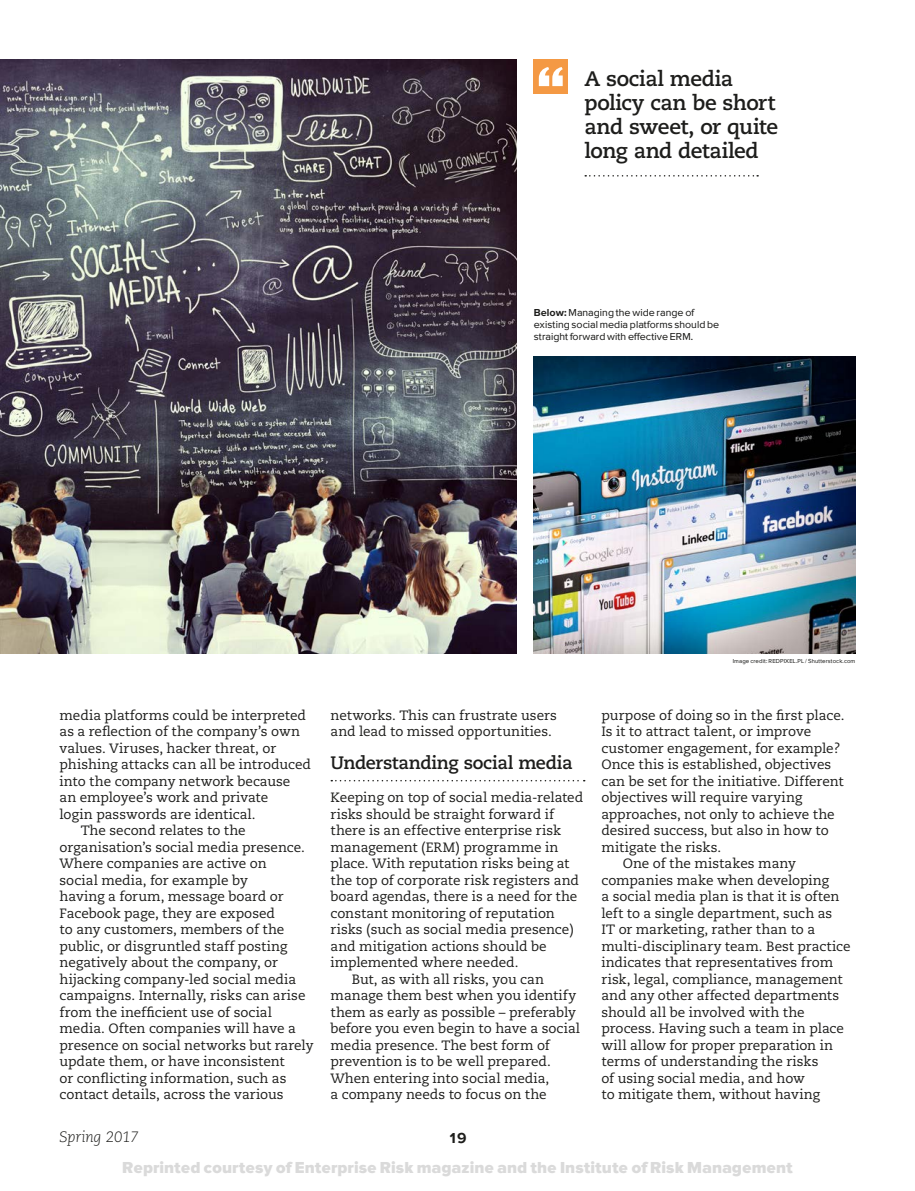
<style>
.page{position:relative;width:915px;height:1191px;background:#fff}
.page>*{position:absolute;margin:0;border:0;box-sizing:border-box;transform-origin:0 0}
.t1{font:700 21px/24px "Caecilia";letter-spacing:-.02em;color:#1d1d1b}
.t2{font:700 18px "Caecilia";letter-spacing:-.02em;color:#1d1d1b}
.t3{font:900 16.5px "Proxima Sans";color:#dadada}
.t4{font:italic 300 15px "Caecilia";letter-spacing:-.01em;color:#1d1d1b}
.t5{font:500 15px "Proxima Sans";color:#1d1d1b}
.t6{font:13.5px/16.5px "Caecilia";color:#1d1d1b}
.t7{font:10.5px/12px "Proxima Sans";letter-spacing:.005em;color:#1d1d1b}
.t8{font:6px "Proxima Sans";letter-spacing:.015em;color:#1d1d1b}
.s1{font-weight:500}
</style>
<div class="page">
<img style="left:0;top:60px;width:516px;height:593px">
<svg style="left:331px;top:780px;width:253px;height:1px"></svg>
<svg style="left:585px;top:175px;width:172px;height:1px"></svg>
<div style="left:533px;top:60px;width:34px;height:34px;background:#f49944"></div>
<svg style="left:538px;top:67px;width:24px;height:19px"></svg>
<img style="left:533px;top:356px;width:322px;height:297px">
<h1 class="t1" style="left:584px;top:67px;width:195px">A social media policy can be short and sweet, or quite long and detailed</h1>
<p class="t7" style="left:533px;top:306px;width:187px"><span class="s1">Below:</span> Managing the wide range of existing social media platforms should be straight forward with effective ERM.</p>
<p class="t6" style="left:60px;top:707px;width:248px">media platforms could be interpreted</p>
<p class="t6" style="left:60px;top:723px;width:242px">as a reflection of the company’s own</p>
<p class="t6" style="left:60px;top:740px;width:218px">values. Viruses, hacker threat, or</p>
<p class="t6" style="left:60px;top:756px;width:253px">phishing attacks can all be introduced</p>
<p class="t6" style="left:60px;top:773px;width:232px">into the company network because</p>
<p class="t6" style="left:60px;top:789px;width:210px">an employee’s work and private</p>
<p class="t6" style="left:60px;top:806px;width:197px">login passwords are identical.</p>
<p class="t6" style="left:81px;top:822px;width:166px">The second relates to the</p>
<p class="t6" style="left:60px;top:839px;width:247px">organisation’s social media presence.</p>
<p class="t6" style="left:60px;top:855px;width:209px">Where companies are active on</p>
<p class="t6" style="left:60px;top:872px;width:190px">social media, for example by</p>
<p class="t6" style="left:60px;top:888px;width:225px">having a forum, message board or</p>
<p class="t6" style="left:60px;top:905px;width:217px">Facebook page, they are exposed</p>
<p class="t6" style="left:60px;top:921px;width:226px">to any customers, members of the</p>
<p class="t6" style="left:60px;top:938px;width:229px">public, or disgruntled staff posting</p>
<p class="t6" style="left:60px;top:954px;width:220px">negatively about the company, or</p>
<p class="t6" style="left:60px;top:971px;width:238px">hijacking company-led social media</p>
<p class="t6" style="left:60px;top:987px;width:247px">campaigns. Internally, risks can arise</p>
<p class="t6" style="left:60px;top:1004px;width:214px">from the inefficient use of social</p>
<p class="t6" style="left:60px;top:1020px;width:238px">media. Often companies will have a</p>
<p class="t6" style="left:60px;top:1037px;width:255px">presence on social networks but rarely</p>
<p class="t6" style="left:60px;top:1053px;width:226px">update them, or have inconsistent</p>
<p class="t6" style="left:60px;top:1070px;width:228px">or conflicting information, such as</p>
<p class="t6" style="left:60px;top:1086px;width:225px">contact details, across the various</p>
<p class="t6" style="left:330px;top:707px;width:228px">networks. This can frustrate users and lead to missed opportunities.</p>
<h2 class="t2" style="left:330px;top:752px;width:244px">Understanding social media</h2>
<p class="t6" style="left:330px;top:789px;width:254px">Keeping on top of social media-related</p>
<p class="t6" style="left:330px;top:806px;width:225px">risks should be straight forward if</p>
<p class="t6" style="left:330px;top:822px;width:232px">there is an effective enterprise risk</p>
<p class="t6" style="left:330px;top:839px;width:229px">management (ERM) programme in</p>
<p class="t6" style="left:330px;top:855px;width:240px">place. With reputation risks being at</p>
<p class="t6" style="left:330px;top:872px;width:250px">the top of corporate risk registers and</p>
<p class="t6" style="left:330px;top:888px;width:248px">board agendas, there is a need for the</p>
<p class="t6" style="left:330px;top:905px;width:226px">constant monitoring of reputation</p>
<p class="t6" style="left:330px;top:921px;width:245px">risks (such as social media presence)</p>
<p class="t6" style="left:330px;top:938px;width:218px">and mitigation actions should be</p>
<p class="t6" style="left:330px;top:954px;width:189px">implemented where needed.</p>
<p class="t6" style="left:351px;top:971px;width:194px">But, as with all risks, you can</p>
<p class="t6" style="left:330px;top:987px;width:247px">manage them best when you identify</p>
<p class="t6" style="left:330px;top:1004px;width:247px">them as early as possible – preferably</p>
<p class="t6" style="left:330px;top:1020px;width:251px">before you even begin to have a social</p>
<p class="t6" style="left:330px;top:1037px;width:221px">media presence. The best form of</p>
<p class="t6" style="left:330px;top:1053px;width:222px">prevention is to be well prepared.</p>
<p class="t6" style="left:330px;top:1070px;width:220px">When entering into social media,</p>
<p class="t6" style="left:330px;top:1086px;width:218px">a company needs to focus on the</p>
<p class="t8" style="left:732px;top:658px;width:124px">Image credit: REDPIXEL.PL / Shutterstock.com</p>
<p class="t6" style="left:601px;top:707px;width:244px">purpose of doing so in the first place.</p>
<p class="t6" style="left:601px;top:723px;width:211px">Is it to attract talent, or improve</p>
<p class="t6" style="left:601px;top:740px;width:240px">customer engagement, for example?</p>
<p class="t6" style="left:601px;top:756px;width:231px">Once this is established, objectives</p>
<p class="t6" style="left:601px;top:773px;width:243px">can be set for the initiative. Different</p>
<p class="t6" style="left:601px;top:789px;width:202px">objectives will require varying</p>
<p class="t6" style="left:601px;top:806px;width:234px">approaches, not only to achieve the</p>
<p class="t6" style="left:601px;top:822px;width:229px">desired success, but also in how to</p>
<p class="t6" style="left:601px;top:839px;width:121px">mitigate the risks.</p>
<p class="t6" style="left:622px;top:855px;width:175px">One of the mistakes many</p>
<p class="t6" style="left:601px;top:872px;width:229px">companies make when developing</p>
<p class="t6" style="left:601px;top:888px;width:239px">a social media plan is that it is often</p>
<p class="t6" style="left:601px;top:905px;width:232px">left to a single department, such as</p>
<p class="t6" style="left:601px;top:921px;width:215px">IT or marketing, rather than to a</p>
<p class="t6" style="left:601px;top:938px;width:250px">multi-disciplinary team. Best practice</p>
<p class="t6" style="left:601px;top:954px;width:233px">indicates that representatives from</p>
<p class="t6" style="left:601px;top:971px;width:243px">risk, legal, compliance, management</p>
<p class="t6" style="left:601px;top:987px;width:239px">and any other affected departments</p>
<p class="t6" style="left:601px;top:1004px;width:205px">should all be involved with the</p>
<p class="t6" style="left:601px;top:1020px;width:244px">process. Having such a team in place</p>
<p class="t6" style="left:601px;top:1037px;width:233px">will allow for proper preparation in</p>
<p class="t6" style="left:601px;top:1053px;width:218px">terms of understanding the risks</p>
<p class="t6" style="left:601px;top:1070px;width:205px">of using social media, and how</p>
<p class="t6" style="left:601px;top:1086px;width:220px">to mitigate them, without having</p>
<p class="t4" style="left:60px;top:1128px;width:81px">Spring 2017</p>
<p class="t5" style="left:448px;top:1129px;width:20px">19</p>
<p class="t3" style="left:122px;top:1158px;width:671px">Reprinted courtesy of Enterprise Risk magazine and the Institute of Risk Management</p>
</div>
